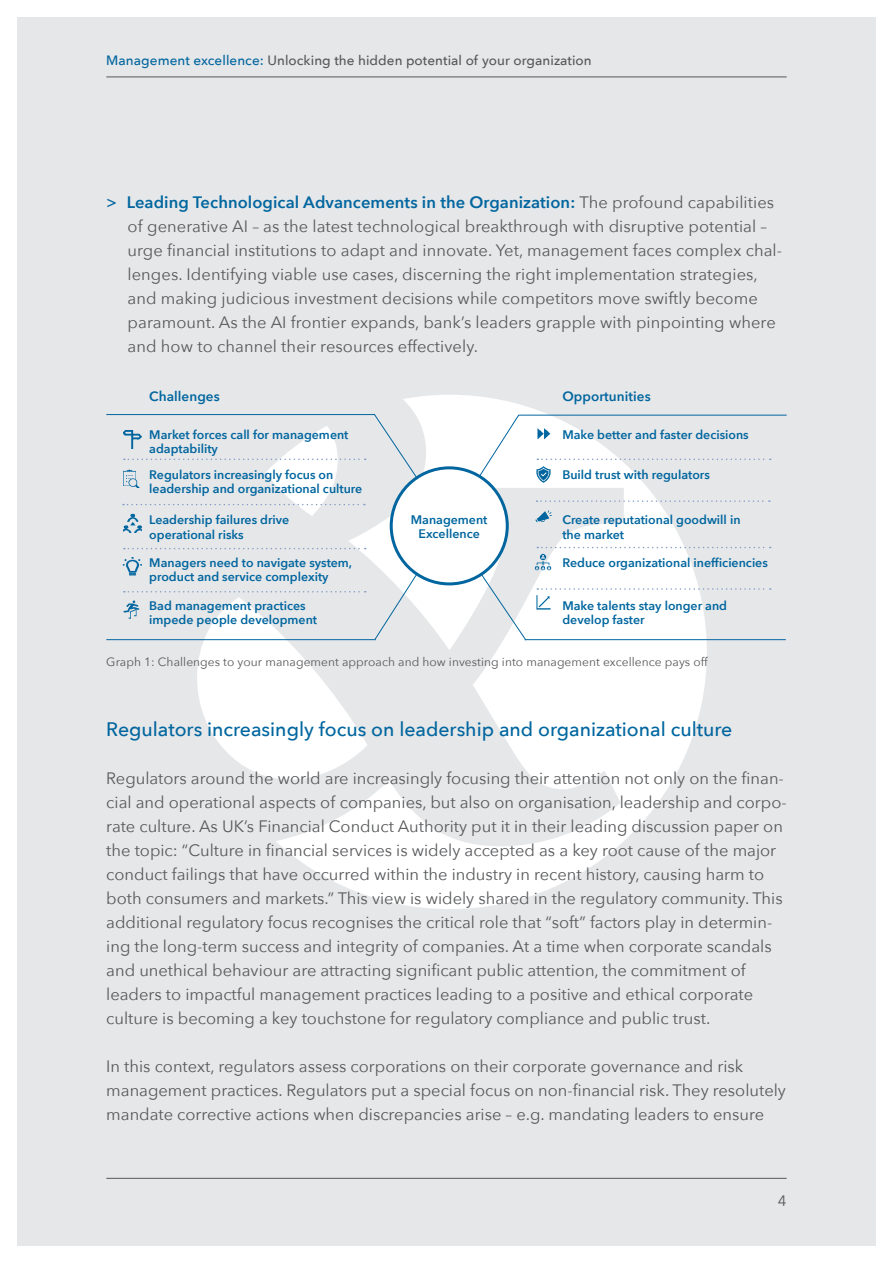
<style>
.page{position:relative;width:893px;height:1263px;background:#fff}
.page>*{position:absolute;margin:0;border:0;box-sizing:border-box;transform-origin:0 0}
.t1{font:500 19.5px "Avenir Next";color:#01669f}
.t2{font:16.5px/24px "Avenir Next";color:#57585a}
.t3{font:15px "Avenir Next";color:#57585a}
.t4{font:500 13.5px "Avenir Next";letter-spacing:.005em;color:#57585a}
.t5{font:600 13.5px "Avenir Next";letter-spacing:.005em;color:#01669f}
.t6{font:600 12.3px/14.2px "Avenir Next";color:#01669f}
.t7{font:12px "Avenir Next";letter-spacing:.005em;color:#57585a}
.s1{color:#01669f}
.s2{font-weight:500;color:#01669f}
.s3{font-weight:600;color:#01669f}
</style>
<div class="page">
<div style="left:17px;top:17px;width:859px;height:1229px;background:#e6e7e9"></div>
<svg style="left:276px;top:395px;width:431px;height:514px"></svg>
<hr style="left:106px;top:77px;width:681px;height:1px;background:#57585a">
<hr style="left:106px;top:1178px;width:681px;height:1px;background:#57585a">
<hr style="left:106px;top:414px;width:269px;height:1px;background:#01669f">
<svg style="left:123px;top:426px;width:243px;height:90px"></svg>
<svg style="left:124px;top:548px;width:242px;height:1px"></svg>
<svg style="left:124px;top:591px;width:243px;height:189px"></svg>
<hr style="left:106px;top:639px;width:270px;height:1px;background:#01669f">
<img style="left:123px;top:430px;width:18px;height:19px">
<img style="left:123px;top:469px;width:18px;height:19px">
<img style="left:123px;top:513px;width:18px;height:20px">
<img style="left:123px;top:557px;width:18px;height:19px">
<img style="left:123px;top:600px;width:17px;height:18px">
<hr style="left:519px;top:415px;width:268px;height:1px;background:#01669f">
<svg style="left:536px;top:500px;width:234px;height:2px"></svg>
<svg style="left:537px;top:459px;width:234px;height:1px"></svg>
<svg style="left:537px;top:547px;width:234px;height:1px"></svg>
<svg style="left:537px;top:588px;width:234px;height:2px"></svg>
<hr style="left:525px;top:639px;width:261px;height:1px;background:#01669f">
<img style="left:534px;top:424px;width:18px;height:19px">
<img style="left:534px;top:464px;width:18px;height:19px">
<img style="left:534px;top:507px;width:18px;height:19px">
<img style="left:532px;top:552px;width:20px;height:20px">
<img style="left:534px;top:592px;width:18px;height:19px">
<svg style="left:373px;top:413px;width:154px;height:228px"></svg>
<div style="left:391px;top:468px;width:116px;height:116px;background:#fff;border-radius:50%"></div>
<div style="left:390px;top:466px;width:119px;height:119px;border:3px solid #01669f;border-radius:50%"></div>
<p class="t4" style="left:106px;top:48px;width:487px"><span class="s1">Management excellence:</span> Unlocking the hidden potential of your organization</p>
<p class="t2" style="left:128px;top:189px;width:656px;text-indent:-21px"><span class="s2">&gt;</span> <span class="s3">Leading Technological Advancements in the Organization:</span> The profound capabilities of generative AI – as the latest technological breakthrough with disruptive potential – urge financial institutions to adapt and innovate. Yet, management faces complex chal&shy;lenges. Identifying viable use cases, discerning the right implementation strategies, and making judicious investment decisions while competitors move swiftly become paramount. As the AI frontier expands, bank’s leaders grapple with pinpointing where and how to channel their resources effectively.</p>
<p class="t5" style="left:149px;top:384px;width:72px">Challenges</p>
<p class="t6" style="left:149px;top:427px;width:201px">Market forces call for management adaptability</p>
<p class="t6" style="left:149px;top:467px;width:214px">Regulators increasingly focus on leadership and organizational culture</p>
<p class="t6" style="left:149px;top:513px;width:142px">Leadership failures drive operational risks</p>
<p class="t6" style="left:149px;top:555px;width:204px">Managers need to navigate system, product and service complexity</p>
<p class="t6" style="left:149px;top:598px;width:169px">Bad management practices impede people development</p>
<p class="t5" style="left:562px;top:384px;width:90px">Opportunities</p>
<p class="t6" style="left:562px;top:427px;width:188px">Make better and faster decisions</p>
<p class="t6" style="left:562px;top:467px;width:149px">Build trust with regulators</p>
<p class="t6" style="left:562px;top:513px;width:180px">Create reputational goodwill in the market</p>
<p class="t6" style="left:562px;top:555px;width:207px">Reduce organizational inefficiencies</p>
<p class="t6" style="left:562px;top:598px;width:166px">Make talents stay longer and develop faster</p>
<p class="t7" style="left:106px;top:652px;width:603px">Graph 1: Challenges to your management approach and how investing into management excellence pays off</p>
<p class="t6" style="left:411px;top:512px;width:78px;text-align:center">Management<br>Excellence</p>
<p class="t1" style="left:106px;top:712px;width:628px">Regulators increasingly focus on leadership and organizational culture</p>
<p class="t2" style="left:106px;top:765px;width:682px">Regulators around the world are increasingly focusing their attention not only on the finan&shy;cial and operational aspects of companies, but also on organisation, leadership and corpo&shy;rate culture. As UK’s Financial Conduct Authority put it in their leading discussion paper on the topic: “Culture in financial services is widely accepted as a key root cause of the major conduct failings that have occurred within the industry in recent history, causing harm to both consumers and markets.” This view is widely shared in the regulatory community. This additional regulatory focus recognises the critical role that “soft” factors play in determin&shy;ing the long-term success and integrity of companies. At a time when corporate scandals and unethical behaviour are attracting significant public attention, the commitment of leaders to impactful management practices leading to a positive and ethical corporate culture is becoming a key touchstone for regulatory compliance and public trust.</p>
<p class="t2" style="left:106px;top:1053px;width:681px">In this context, regulators assess corporations on their corporate governance and risk management practices. Regulators put a special focus on non-financial risk. They resolutely mandate corrective actions when discrepancies arise – e.g. mandating leaders to ensure</p>
<p class="t3" style="left:778px;top:1188px;width:10px">4</p>
</div>
